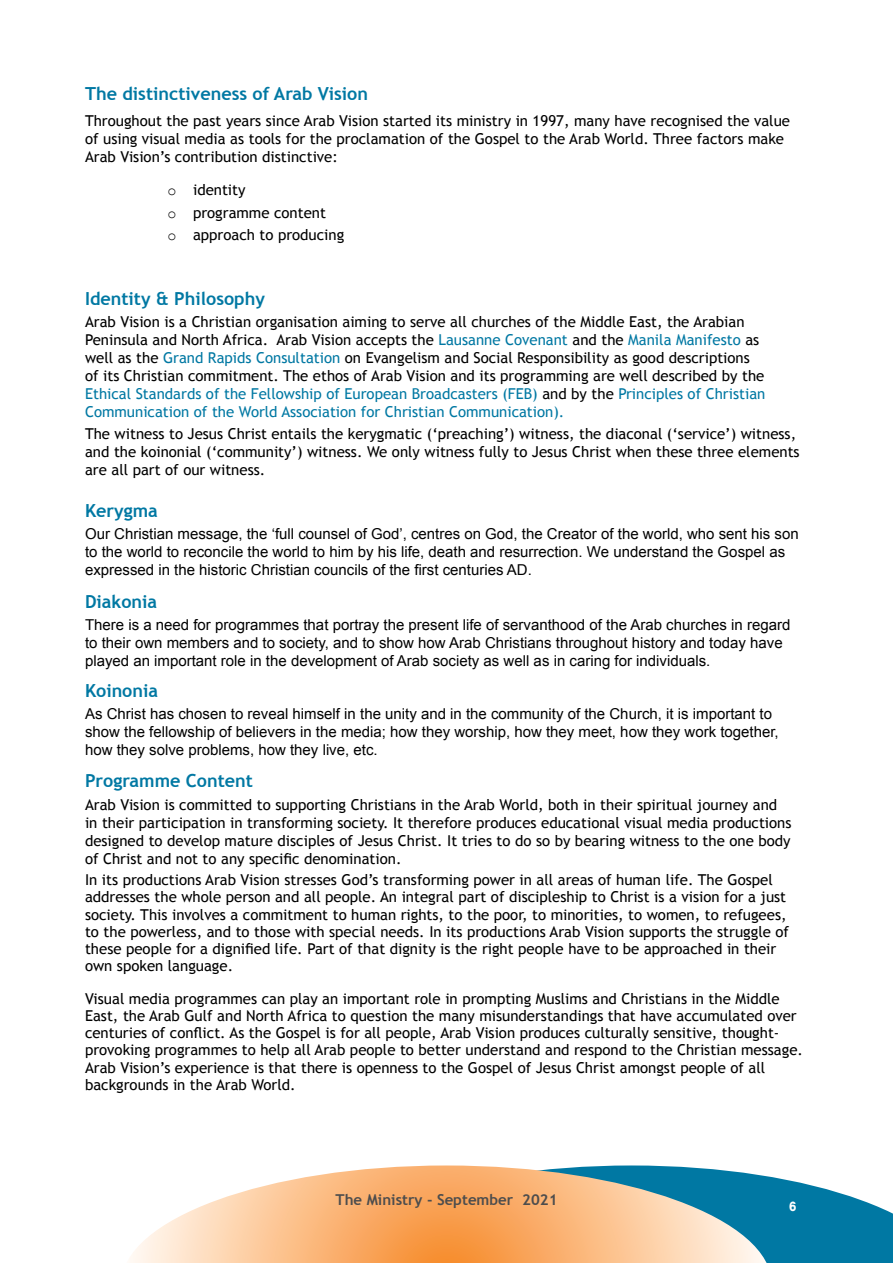
<style>
.page{position:relative;width:893px;height:1263px;background:#fff}
.page>*{position:absolute;margin:0;border:0;box-sizing:border-box;transform-origin:0 0}
.t1{font:700 19.5px "Win Soft Pro";color:#fff}
.t2{font:700 18px "Trebuchet MS";color:#0078a3}
.t3{font:15px/18px "Trebuchet MS";color:#000}
.t4{font:15px/18px "Arial";color:#000}
.t5{font:700 15px "Trebuchet MS";color:#4d4d4d}
.s1{font-family:"Courier New"}
.s2{color:#0078a3}
</style>
<div class="page">
<svg style="left:772px;top:1177px;width:121px;height:86px;fill:#0078a3"></svg>
<svg style="left:130px;top:1165px;width:642px;height:98px;background:#debe99"></svg>
<p class="t2" style="left:85px;top:82px;width:285px">The distinctiveness of Arab Vision</p>
<p class="t3" style="left:85px;top:112px;width:706px">Throughout the past years since Arab Vision started its ministry in 1997, many have recognised the value of using visual media as tools for the proclamation of the Gospel to the Arab World. Three factors make<br>Arab Vision’s contribution distinctive:</p>
<p class="t3" style="left:168px;top:179px;width:178px;line-height:22.2px"><span class="s1">o</span> identity<br><span class="s1">o</span> programme content<br><span class="s1">o</span> approach to producing</p>
<p class="t2" style="left:85px;top:287px;width:182px">Identity &amp; Philosophy</p>
<p class="t3" style="left:85px;top:313px;width:682px">Arab Vision is a Christian organisation aiming to serve all churches of the Middle East, the Arabian Peninsula and North Africa. Arab Vision accepts the <span class="s2">Lausanne Covenant</span> and the <span class="s2">Manila Manifesto</span> as well as the <span class="s2">Grand Rapids Consultation</span> on Evangelism and Social Responsibility as good descriptions of its Christian commitment. The ethos of Arab Vision and its programming are well described by the <span class="s2">Ethical Standards of the Fellowship of European Broadcasters (FEB)</span> and by the <span class="s2">Principles of Christian Communication of the World Association for Christian Communication).</span></p>
<p class="t3" style="left:85px;top:425px;width:716px">The witness to Jesus Christ entails the kerygmatic (‘preaching’) witness, the diaconal (‘service’) witness, and the koinonial (‘community’) witness. We only witness fully to Jesus Christ when these three elements are all part of our witness.</p>
<p class="t2" style="left:85px;top:499px;width:74px">Kerygma</p>
<p class="t4" style="left:85px;top:525px;width:715px">Our Christian message, the ‘full counsel of God’, centres on God, the Creator of the world, who sent his son to the world to reconcile the world to him by his life, death and resurrection. We understand the Gospel as expressed in the historic Christian councils of the first centuries AD.</p>
<p class="t2" style="left:85px;top:590px;width:74px">Diakonia</p>
<p class="t4" style="left:85px;top:616px;width:707px">There is a need for programmes that portray the present life of servanthood of the Arab churches in regard to their own members and to society, and to show how Arab Christians throughout history and today have played an important role in the development of Arab society as well as in caring for individuals.</p>
<p class="t2" style="left:85px;top:679px;width:75px">Koinonia</p>
<p class="t4" style="left:85px;top:705px;width:695px">As Christ has chosen to reveal himself in the unity and in the community of the Church, it is important to show the fellowship of believers in the media; how they worship, how they meet, how they work together, how they solve problems, how they live, etc.</p>
<p class="t2" style="left:85px;top:770px;width:169px">Programme Content</p>
<p class="t3" style="left:85px;top:795px;width:708px">Arab Vision is committed to supporting Christians in the Arab World, both in their spiritual journey and in their participation in transforming society. It therefore produces educational visual media productions designed to develop mature disciples of Jesus Christ. It tries to do so by bearing witness to the one body of Christ and not to any specific denomination.</p>
<p class="t3" style="left:85px;top:871px;width:705px;line-height:17.2px">In its productions Arab Vision stresses God’s transforming power in all areas of human life. The Gospel addresses the whole person and all people. An integral part of discipleship to Christ is a vision for a just society. This involves a commitment to human rights, to the poor, to minorities, to women, to refugees, to the powerless, and to those with special needs. In its productions Arab Vision supports the struggle of these people for a dignified life. Part of that dignity is the right people have to be approached in their own spoken language.</p>
<p class="t3" style="left:85px;top:990px;width:719px;line-height:17.2px">Visual media programmes can play an important role in prompting Muslims and Christians in the Middle East, the Arab Gulf and North Africa to question the many misunderstandings that have accumulated over centuries of conflict. As the Gospel is for all people, Arab Vision produces culturally sensitive, thought&shy;provoking programmes to help all Arab people to better understand and respond to the Christian message.<br>Arab Vision’s experience is that there is openness to the Gospel of Jesus Christ amongst people of all backgrounds in the Arab World.</p>
<p class="t5" style="left:335px;top:1190px;width:223px">The Ministry - September 2021</p>
<h1 class="t1" style="left:789px;top:1192px;width:9px">6</h1>
</div>
